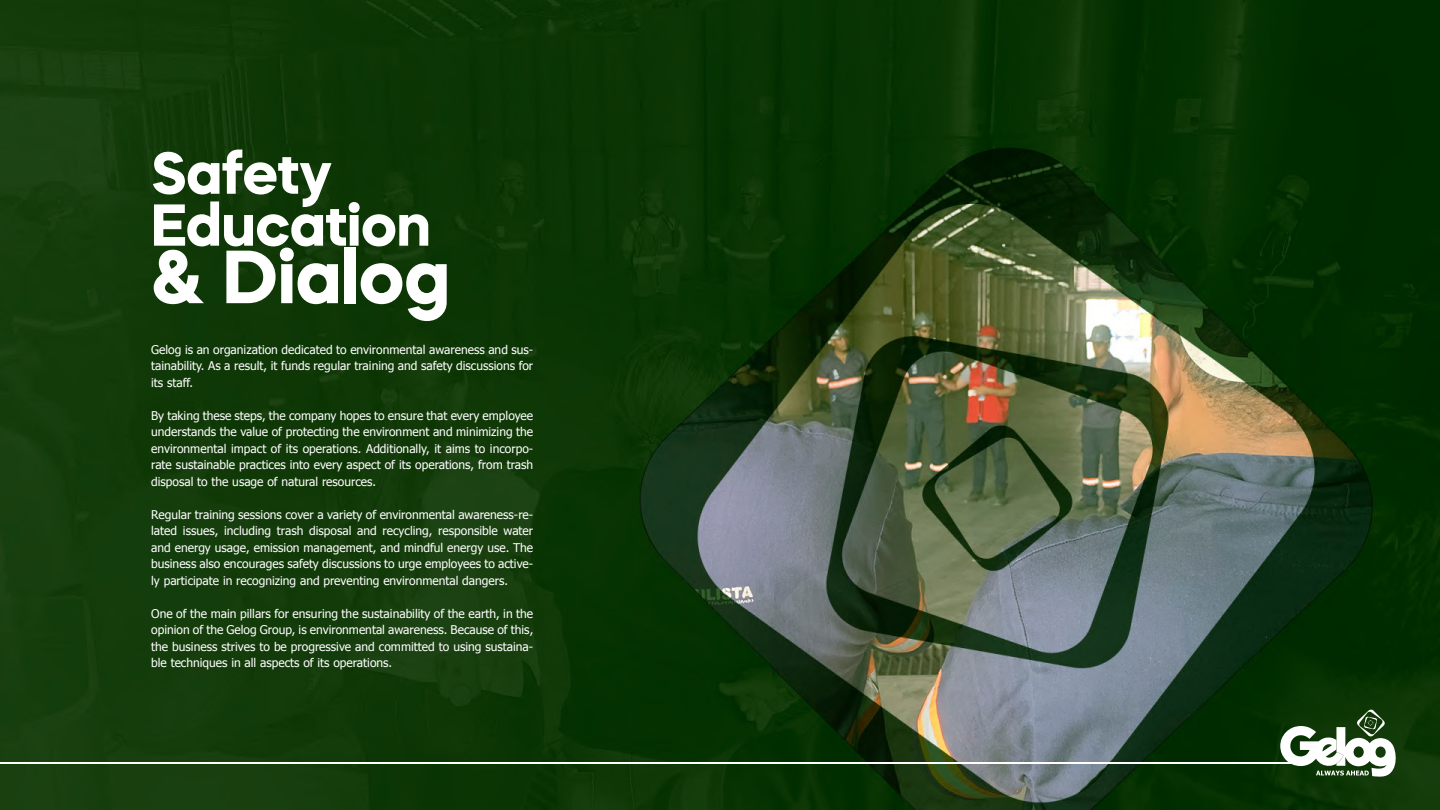
<style>
.page{position:relative;width:1440px;height:810px;background:#fff}
.page>*{position:absolute;margin:0;border:0;box-sizing:border-box;transform-origin:0 0}
.t1{font:700 75.07px "Mazzard H";color:#fff}
.t2{font:700 58.95px/51.9px "Mazzard H";color:#fff}
.t3{font:12px/16.5px "Tahoma";color:#fff;text-align:justify}
</style>
<div class="page">
<img style="left:0;top:0;width:1440px;height:810px">
<hr style="left:0;top:762px;width:1296px;height:2px;background:#fff">
<svg style="left:1280px;top:709px;width:118px;height:68px"></svg>
<h2 class="t2" style="left:151px;top:146px;width:281px">Safety<br>Education</h2>
<h1 class="t1" style="left:151px;top:227px;width:300px">&amp; Dialog</h1>
<p class="t3" style="left:151px;top:341px;width:384px">Gelog is an organization dedicated to environmental awareness and sus&shy;tainability. As a result, it funds regular training and safety discussions for its staff.</p>
<p class="t3" style="left:151px;top:407px;width:384px">By taking these steps, the company hopes to ensure that every employee understands the value of protecting the environment and minimizing the environmental impact of its operations. Additionally, it aims to incorpo&shy;rate sustainable practices into every aspect of its operations, from trash disposal to the usage of natural resources.</p>
<p class="t3" style="left:151px;top:506px;width:384px">Regular training sessions cover a variety of environmental awareness-re&shy;lated issues, including trash disposal and recycling, responsible water and energy usage, emission management, and mindful energy use. The business also encourages safety discussions to urge employees to active&shy;ly participate in recognizing and preventing environmental dangers.</p>
<p class="t3" style="left:151px;top:605px;width:384px">One of the main pillars for ensuring the sustainability of the earth, in the opinion of the Gelog Group, is environmental awareness. Because of this, the business strives to be progressive and committed to using sustaina&shy;ble techniques in all aspects of its operations.</p>
</div>
